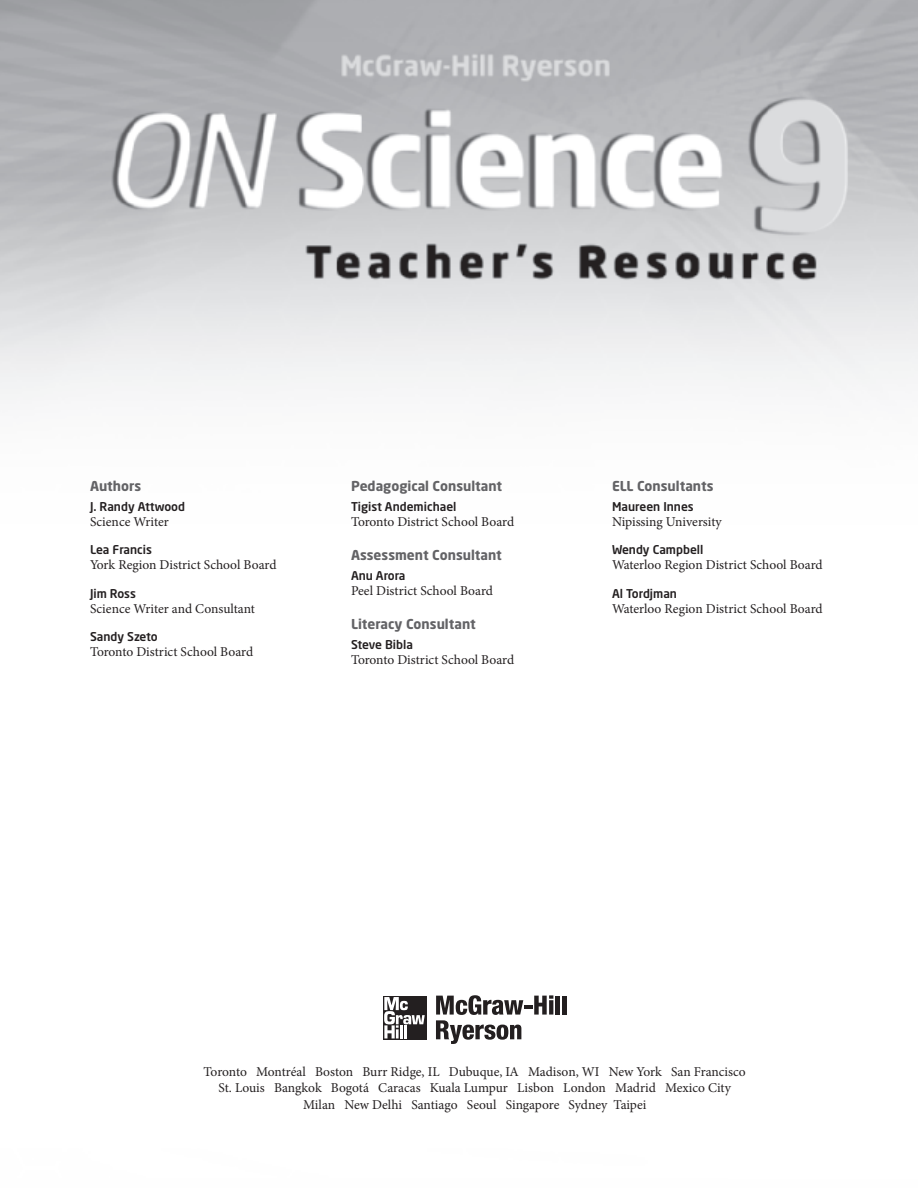
<style>
.page{position:relative;width:918px;height:1188px;background:#fff}
.page>*{position:absolute;margin:0;border:0;box-sizing:border-box;transform-origin:0 0}
.t1{font:13.5px/16.5px "Minion Pro";color:#231f20;text-align:center}
.t2{font:700 13.5px "Neo Sans";color:#636366}
.t3{font:500 12px "Neo Sans";color:#231f20}
</style>
<div class="page">
<img style="left:0;top:0;width:918px;height:1040px">
<hr style="left:556px;top:996px;width:4px;height:19px;background:#231f20">
<div style="left:562px;top:996px;width:5px;height:19px;background:#231f20"></div>
<svg style="left:436px;top:995px;width:117px;height:49px"></svg>
<div style="left:383px;top:996px;width:43px;height:43px;background:#231f20"></div>
<svg style="left:384px;top:997px;width:41px;height:41px"></svg>
<p class="t2" style="left:90px;top:481px;width:53px">Authors</p>
<p class="t3" style="left:90px;top:501px;width:97px">J. Randy Attwood</p>
<p class="t1" style="left:90px;top:514px;width:80px">Science Writer</p>
<p class="t3" style="left:90px;top:545px;width:63px">Lea Francis</p>
<p class="t1" style="left:90px;top:558px;width:188px">York Region District School Board</p>
<p class="t3" style="left:90px;top:588px;width:47px">Jim Ross</p>
<p class="t1" style="left:90px;top:601px;width:167px">Science Writer and Consultant</p>
<p class="t3" style="left:90px;top:632px;width:69px">Sandy Szeto</p>
<p class="t1" style="left:90px;top:645px;width:165px">Toronto District School Board</p>
<p class="t2" style="left:351px;top:481px;width:153px">Pedagogical Consultant</p>
<p class="t3" style="left:351px;top:501px;width:107px">Tigist Andemichael</p>
<p class="t1" style="left:351px;top:514px;width:165px">Toronto District School Board</p>
<p class="t2" style="left:351px;top:550px;width:152px">Assessment Consultant</p>
<p class="t3" style="left:351px;top:570px;width:56px">Anu Arora</p>
<p class="t1" style="left:351px;top:583px;width:143px">Peel District School Board</p>
<p class="t2" style="left:351px;top:619px;width:126px">Literacy Consultant</p>
<p class="t3" style="left:351px;top:639px;width:63px">Steve Bibla</p>
<p class="t1" style="left:351px;top:652px;width:165px">Toronto District School Board</p>
<p class="t2" style="left:612px;top:481px;width:103px">ELL Consultants</p>
<p class="t3" style="left:612px;top:501px;width:83px">Maureen Innes</p>
<p class="t1" style="left:612px;top:514px;width:111px">Nipissing University</p>
<p class="t3" style="left:612px;top:545px;width:93px">Wendy Campbell</p>
<p class="t1" style="left:612px;top:558px;width:212px">Waterloo Region District School Board</p>
<p class="t3" style="left:612px;top:588px;width:67px">Al Tordjman</p>
<p class="t1" style="left:612px;top:601px;width:212px">Waterloo Region District School Board</p>
<p class="t1" style="left:204px;top:1064px;width:544px">Toronto Montréal Boston Burr Ridge, IL Dubuque, IA Madison, WI New York San Francisco<br>St. Louis Bangkok Bogotá Caracas Kuala Lumpur Lisbon London Madrid Mexico City<br>Milan New Delhi Santiago Seoul Singapore Sydney Taipei</p>
</div>
